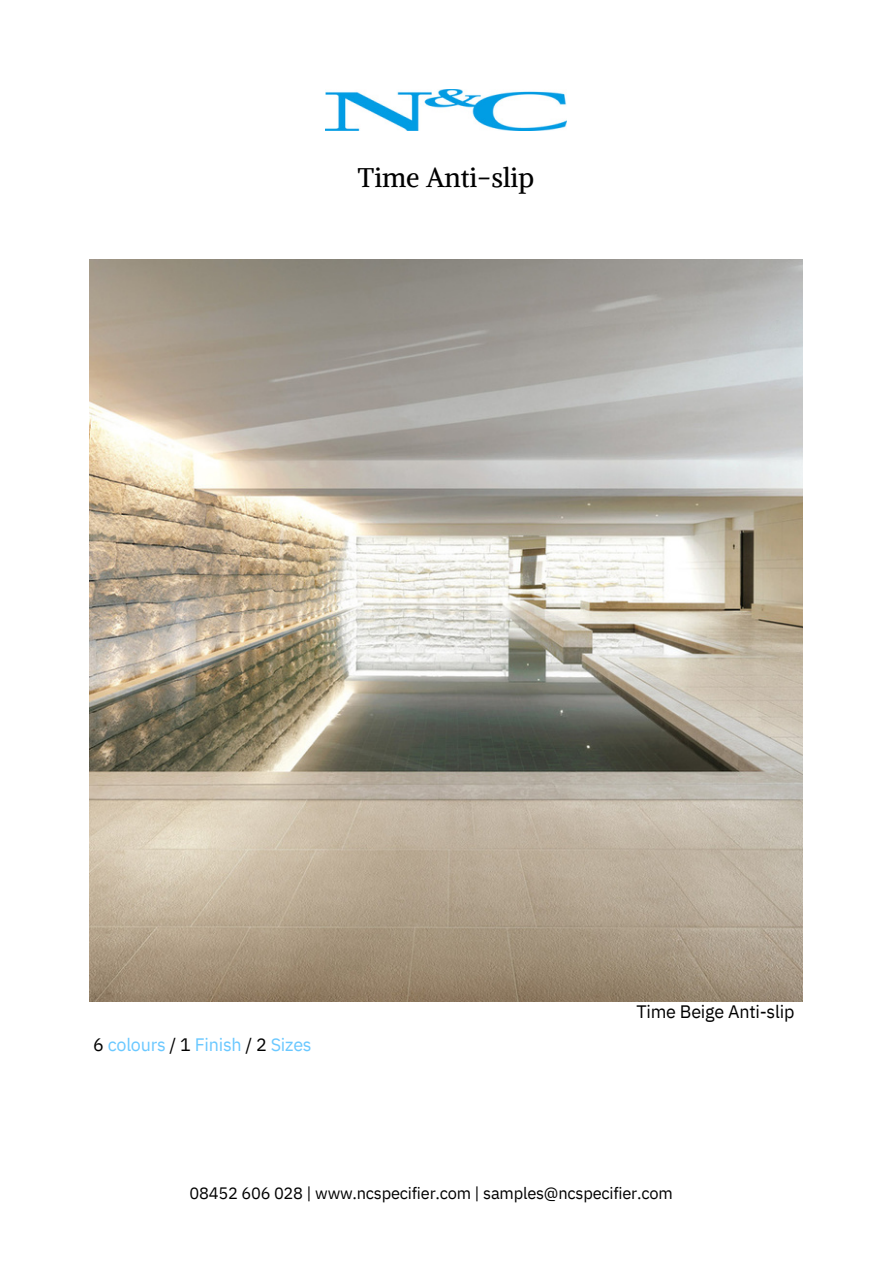
<style>
.page{position:relative;width:893px;height:1264px;background:#fff}
.page>*{position:absolute;margin:0;border:0;box-sizing:border-box;transform-origin:0 0}
.t1{font:27px "Alike";color:#000}
.t2{font:18px "IBM Plex Sans";letter-spacing:-.015em;color:#6ac8ff}
.t3{font:18px "IBM Plex Sans";letter-spacing:-.015em;color:#000}
.t4{font:16.5px "IBM Plex Sans";letter-spacing:-.015em;color:#000}
.s1{color:#000}
</style>
<div class="page">
<img style="left:325px;top:89px;width:241px;height:42px">
<img style="left:89px;top:260px;width:713px;height:741px">
<p class="t1" style="left:357px;top:160px;width:178px">Time Anti-slip</p>
<p class="t2" style="left:93px;top:1032px;width:220px"><span class="s1">6</span> colours <span class="s1">/ 1</span> Finish <span class="s1">/ 2</span> Sizes</p>
<p class="t3" style="left:636px;top:999px;width:159px">Time Beige Anti-slip</p>
<p class="t4" style="left:189px;top:1182px;width:485px">08452 606 028 | www.ncspecifier.com | samples@ncspecifier.com</p>
</div>
